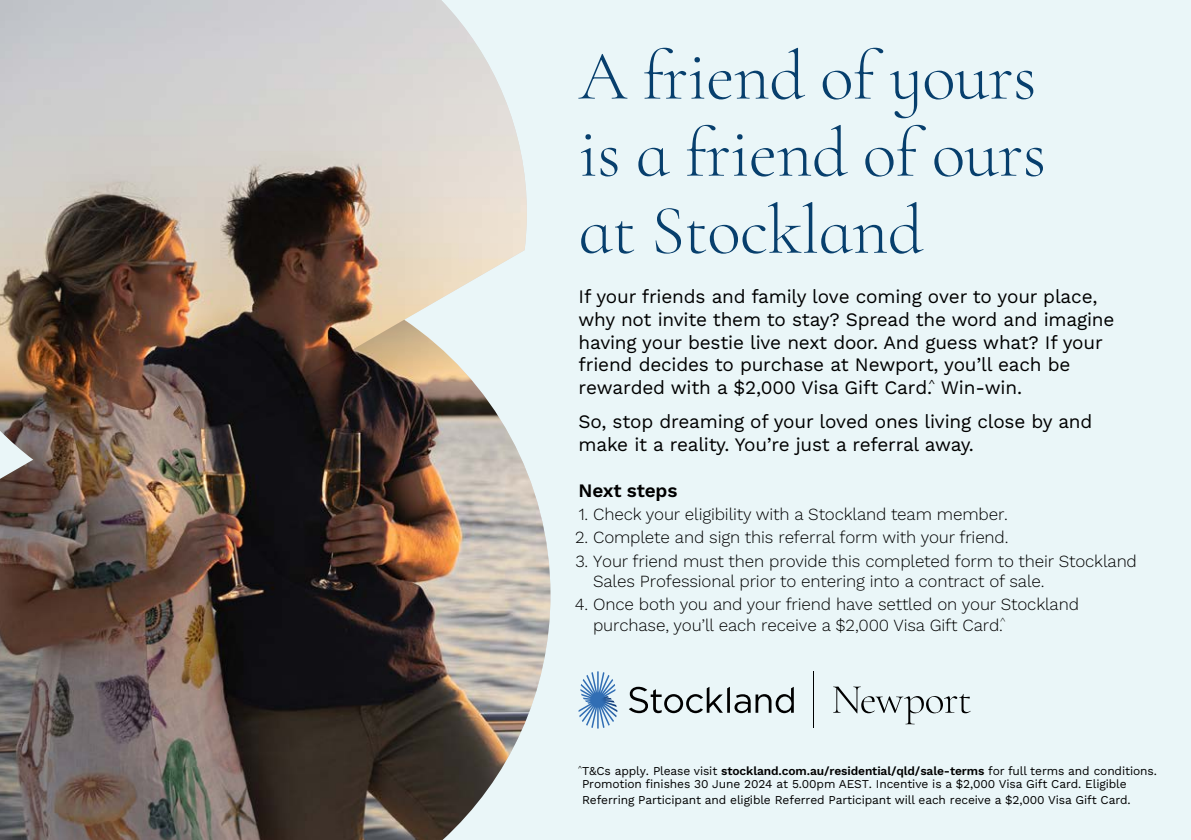
<style>
.page{position:relative;width:1191px;height:840px;background:#fff}
.page>*{position:absolute;margin:0;border:0;box-sizing:border-box;transform-origin:0 0}
.t1{font:300 70px/77px "Cormorant Infant";letter-spacing:-.01em;color:#073f6d}
.t2{font:19px/22.8px "Work Sans";letter-spacing:-.01em;color:#000}
.t3{font:600 19px "Work Sans";letter-spacing:-.01em;color:#000}
.t4{font:300 17px/20.4px "Work Sans";letter-spacing:-.01em;color:#000}
.t5{font:12px/12.4px "Work Sans";letter-spacing:-.01em;color:#000}
.s1{font-weight:600}
</style>
<div class="page">
<div style="left:0;top:0;width:1191px;height:839px;background:#eaf6f8"></div>
<img style="left:0;top:0;width:550px;height:839px">
<svg style="left:219px;top:319px;width:327px;height:197px"></svg>
<svg style="left:629px;top:686px;width:165px;height:26px"></svg>
<svg style="left:578px;top:671px;width:39px;height:56px"></svg>
<hr style="left:813px;top:671px;width:1px;height:56px;background:#000">
<svg style="left:833px;top:686px;width:137px;height:38px"></svg>
<h1 class="t1" style="left:578px;top:38px;width:469px">A friend of yours is a friend of ours at Stockland</h1>
<p class="t2" style="left:578px;top:284px;width:537px">If your friends and family love coming over to your place, why not invite them to stay? Spread the word and imagine having your bestie live next door. And guess what? If your friend decides to purchase at Newport, you’ll each be rewarded with a $2,000 Visa Gift Card.<sup>^</sup> Win-win.</p>
<p class="t2" style="left:578px;top:409px;width:515px">So, stop dreaming of your loved ones living close by and make it a reality. You’re just a referral away.</p>
<p class="t3" style="left:578px;top:475px;width:100px">Next steps</p>
<p class="t4" style="left:579px;top:503px;width:431px">1. Check your eligibility with a Stockland team member.</p>
<p class="t4" style="left:575px;top:526px;width:435px">2. Complete and sign this referral form with your friend.</p>
<p class="t4" style="left:593px;top:549px;width:545px;text-indent:-18px">3. Your friend must then provide this completed form to their Stockland<br>Sales Professional prior to entering into a contract of sale.</p>
<p class="t4" style="left:593px;top:593px;width:487px;text-indent:-18px">4. Once both you and your friend have settled on your Stockland purchase, you’ll each receive a $2,000 Visa Gift Card.<sup>^</sup></p>
<p class="t5" style="left:582px;top:764px;width:576px;text-indent:-4px"><sup>^</sup>T&amp;Cs apply. Please visit <span class="s1">stockland.com.au/residential/qld/sale-terms</span> for full terms and conditions.<br>Promotion finishes 30 June 2024 at 5.00pm AEST. Incentive is a $2,000 Visa Gift Card. Eligible</p>
<p class="t5" style="left:582px;top:792px;width:550px">Referring Participant and eligible Referred Participant will each receive a $2,000 Visa Gift Card.</p>
</div>
